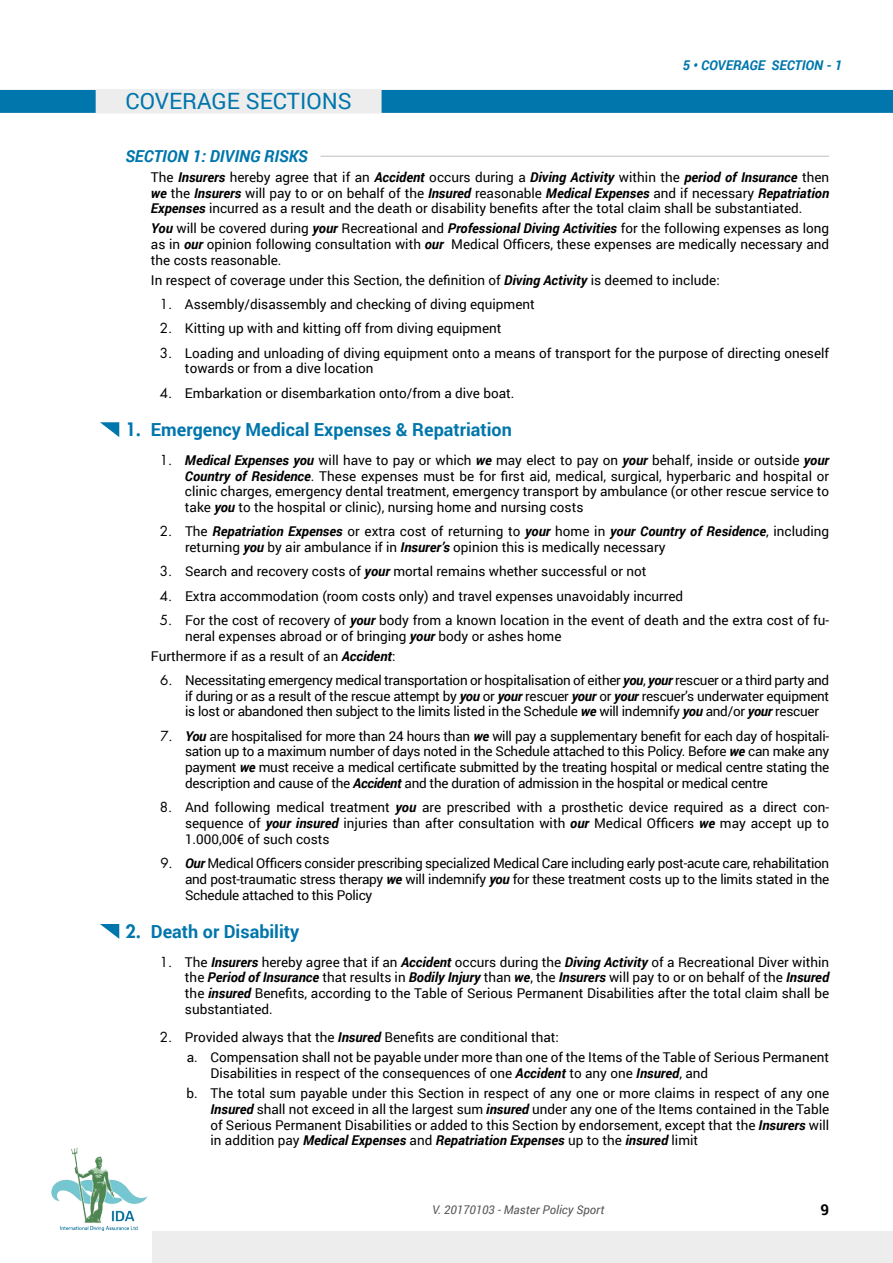
<style>
.page{position:relative;width:893px;height:1263px;background:#fff}
.page>*{position:absolute;margin:0;border:0;box-sizing:border-box;transform-origin:0 0}
.t1{font:22.5px "Roboto";color:#0076ac}
.t2{font:700 18px "Roboto";color:#0076ac}
.t3{font:italic 700 16.5px "Roboto";color:#0076ac}
.t4{font:700 15px "Roboto";color:#000}
.t5{font:13.5px/15.8px "Roboto";color:#000;text-align:justify}
.t6{font:italic 700 13.5px "Roboto";color:#0076ac}
.t7{font:italic 12px "Roboto";color:#575756}
.s1{font-weight:700;font-style:italic}
.s2{font-family:"Futura Std"}
.s3{font-family:"Futura Std";font-weight:800}
</style>
<div class="page">
<img style="left:51px;top:1148px;width:97px;height:82px">
<div style="left:152px;top:1231px;width:741px;height:32px;background:#ededed"></div>
<div style="left:0;top:90px;width:893px;height:23px;background:#0076ac"></div>
<div style="left:96px;top:89px;width:286px;height:24px;background:#ededed"></div>
<hr style="left:125px;top:156px;width:704px;height:1px;background:#c6c6c6">
<div style="left:125px;top:145px;width:195px;height:19px;background:#fff"></div>
<svg style="left:100px;top:422px;width:19px;height:15px"></svg>
<svg style="left:100px;top:924px;width:19px;height:15px"></svg>
<h1 class="t1" style="left:125px;top:85px;width:228px">COVERAGE SECTIONS</h1>
<p class="t6" style="left:683px;top:56px;width:161px">5 • COVERAGE SECTION - 1</p>
<p class="t3" style="left:125px;top:144px;width:184px">SECTION 1: DIVING RISKS</p>
<p class="t5" style="left:151px;top:169px;width:680px">The <span class="s1">Insurers</span> hereby agree that if an <span class="s1">Accident</span> occurs during a <span class="s1">Diving Activity</span> within the <span class="s1">period of Insurance</span> then <span class="s1">we</span> the <span class="s1">Insurers</span> will pay to or on behalf of the <span class="s1">Insured</span> reasonable <span class="s1">Medical Expenses</span> and if necessary <span class="s1">Repatriation Expenses</span> incurred as a result and the death or disability benefits after the total claim shall be substantiated.</p>
<p class="t5" style="left:151px;top:220px;width:680px"><span class="s1">You</span> will be covered during <span class="s1">your</span> Recreational and <span class="s1">Professional Diving Activities</span> for the following expenses as long as in <span class="s1">our</span> opinion following consultation with <span class="s1">our</span> Medical Officers, these expenses are medically necessary and the costs reasonable.</p>
<p class="t5" style="left:151px;top:272px;width:570px">In respect of coverage under this Section, the definition of <span class="s1">Diving Activity</span> is deemed to include:</p>
<p class="t5" style="left:160px;top:296px;width:377px"><span class="s2">1.</span> Assembly/disassembly and checking of diving equipment</p>
<p class="t5" style="left:160px;top:320px;width:343px"><span class="s2">2.</span> Kitting up with and kitting off from diving equipment</p>
<p class="t5" style="left:185px;top:345px;width:646px;text-indent:-25px"><span class="s2">3.</span> Loading and unloading of diving equipment onto a means of transport for the purpose of directing oneself towards or from a dive location</p>
<p class="t5" style="left:160px;top:385px;width:356px"><span class="s2">4.</span> Embarkation or disembarkation onto/from a dive boat.</p>
<h2 class="t2" style="left:125px;top:417px;width:388px"><span class="s3">1.</span> Emergency Medical Expenses &amp; Repatriation</h2>
<p class="t5" style="left:185px;top:452px;width:646px;text-indent:-25px"><span class="s2">1.</span> <span class="s1">Medical Expenses you</span> will have to pay or which <span class="s1">we</span> may elect to pay on <span class="s1">your</span> behalf, inside or outside <span class="s1">your Country of Residence</span>. These expenses must be for first aid, medical, surgical, hyperbaric and hospital or clinic charges, emergency dental treatment, emergency transport by ambulance (or other rescue service to take <span class="s1">you</span> to the hospital or clinic), nursing home and nursing costs</p>
<p class="t5" style="left:185px;top:523px;width:646px;text-indent:-25px"><span class="s2">2.</span> The <span class="s1">Repatriation Expenses</span> or extra cost of returning to <span class="s1">your</span> home in <span class="s1">your Country of Residence</span>, including returning <span class="s1">you</span> by air ambulance if in <span class="s1">Insurer’s</span> opinion this is medically necessary</p>
<p class="t5" style="left:160px;top:563px;width:488px"><span class="s2">3.</span> Search and recovery costs of <span class="s1">your</span> mortal remains whether successful or not</p>
<p class="t5" style="left:160px;top:587px;width:525px"><span class="s2">4.</span> Extra accommodation (room costs only) and travel expenses unavoidably incurred</p>
<p class="t5" style="left:185px;top:612px;width:646px;text-indent:-25px"><span class="s2">5.</span> For the cost of recovery of <span class="s1">your</span> body from a known location in the event of death and the extra cost of fu&shy;neral expenses abroad or of bringing <span class="s1">your</span> body or ashes home</p>
<p class="t5" style="left:151px;top:647px;width:246px">Furthermore if as a result of an <span class="s1">Accident</span>:</p>
<p class="t5" style="left:185px;top:672px;width:646px;text-indent:-25px"><span class="s2">6.</span> Necessitating emergency medical transportation or hospitalisation of either <span class="s1">you</span>, <span class="s1">your</span> rescuer or a third party and if during or as a result of the rescue attempt by <span class="s1">you</span> or <span class="s1">your</span> rescuer <span class="s1">your</span> or <span class="s1">your</span> rescuer’s underwater equipment is lost or abandoned then subject to the limits listed in the Schedule <span class="s1">we</span> will indemnify <span class="s1">you</span> and/or <span class="s1">your</span> rescuer</p>
<p class="t5" style="left:185px;top:727px;width:646px;text-indent:-25px"><span class="s2">7.</span> <span class="s1">You</span> are hospitalised for more than 24 hours than <span class="s1">we</span> will pay a supplementary benefit for each day of hospitali&shy;sation up to a maximum number of days noted in the Schedule attached to this Policy. Before <span class="s1">we</span> can make any payment <span class="s1">we</span> must receive a medical certificate submitted by the treating hospital or medical centre stating the description and cause of the <span class="s1">Accident</span> and the duration of admission in the hospital or medical centre</p>
<p class="t5" style="left:185px;top:799px;width:646px;text-indent:-25px"><span class="s2">8.</span> And following medical treatment <span class="s1">you</span> are prescribed with a prosthetic device required as a direct con&shy;sequence of <span class="s1">your insured</span> injuries than after consultation with <span class="s1">our</span> Medical Officers <span class="s1">we</span> may accept up to 1.000,00€ of such costs</p>
<p class="t5" style="left:185px;top:855px;width:646px;text-indent:-25px"><span class="s2">9.</span> <span class="s1">Our</span> Medical Officers consider prescribing specialized Medical Care including early post-acute care, rehabilitation and post-traumatic stress therapy <span class="s1">we</span> will indemnify <span class="s1">you</span> for these treatment costs up to the limits stated in the Schedule attached to this Policy</p>
<h2 class="t2" style="left:125px;top:919px;width:175px"><span class="s3">2.</span> Death or Disability</h2>
<p class="t5" style="left:185px;top:953px;width:646px;text-indent:-25px"><span class="s2">1.</span> The <span class="s1">Insurers</span> hereby agree that if an <span class="s1">Accident</span> occurs during the <span class="s1">Diving Activity</span> of a Recreational Diver within the <span class="s1">Period of Insurance</span> that results in <span class="s1">Bodily Injury</span> than <span class="s1">we</span>, the <span class="s1">Insurers</span> will pay to or on behalf of the <span class="s1">Insured </span>the <span class="s1">insured</span> Benefits, according to the Table of Serious Permanent Disabilities after the total claim shall be substantiated.</p>
<p class="t5" style="left:187px;top:1027px;width:644px;line-height:20px;text-indent:-27px"><span class="s2">2.</span> Provided always that the <span class="s1">Insured</span> Benefits are conditional that:<br>a. Compensation shall not be payable under more than one of the Items of the Table of Serious Permanent</p>
<p class="t5" style="left:186px;top:1063px;width:644px;line-height:20px;text-indent:24px">Disabilities in respect of the consequences of one <span class="s1">Accident</span> to any one <span class="s1">Insured</span>, and<br>b. The total sum payable under this Section in respect of any one or more claims in respect of any one</p>
<p class="t5" style="left:211px;top:1101px;width:620px"><span class="s1">Insured</span> shall not exceed in all the largest sum <span class="s1">insured</span> under any one of the Items contained in the Table of Serious Permanent Disabilities or added to this Section by endorsement, except that the <span class="s1">Insurers</span> will in addition pay <span class="s1">Medical Expenses</span> and <span class="s1">Repatriation Expenses</span> up to the <span class="s1">insured</span> limit</p>
<p class="t7" style="left:432px;top:1201px;width:174px">V. 20170103 - Master Policy Sport</p>
<p class="t4" style="left:821px;top:1199px;width:10px">9</p>
</div>
